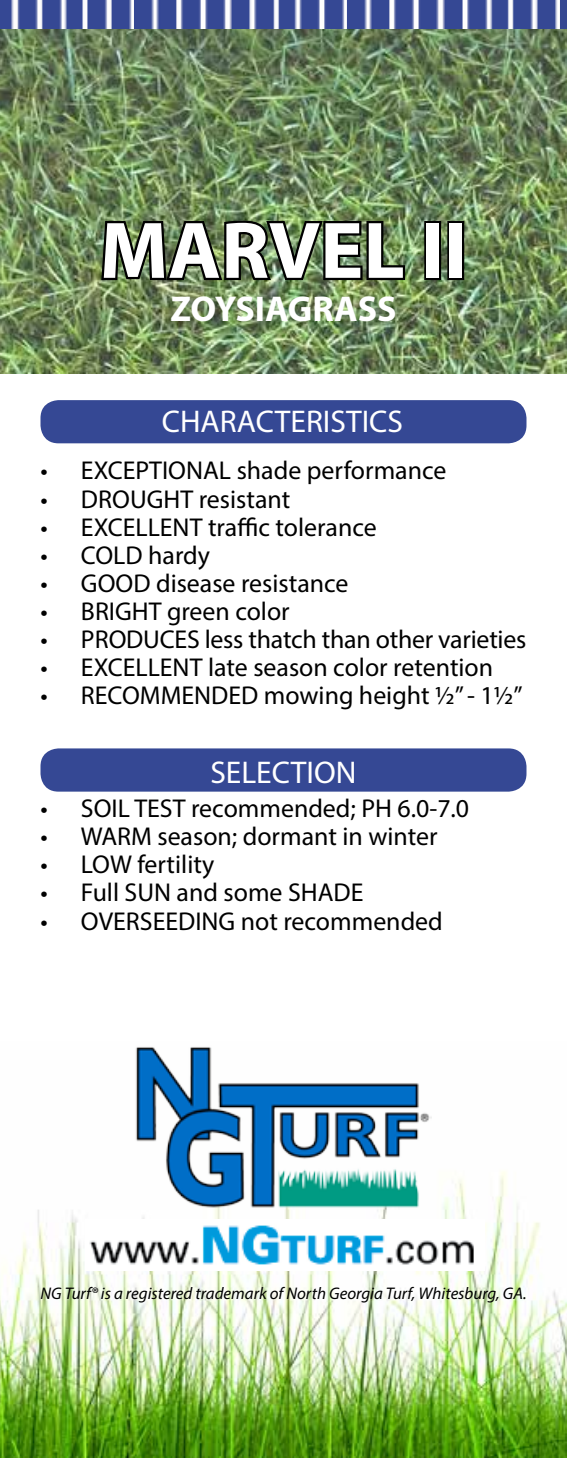
<style>
.page{position:relative;width:567px;height:1458px;background:#fff}
.page>*{position:absolute;margin:0;border:0;box-sizing:border-box;transform-origin:0 0}
.t1{font:700 81px "Myriad Pro";color:#fff}
.t2{font:700 36px "Myriad Pro";color:#fff}
.t3{font:31.5px "Myriad Pro";color:#fff}
.t4{font:25.88px "Myriad Pro";color:#000}
.t5{font:italic 16.88px "Myriad Pro";color:#000}
</style>
<div class="page">
<img style="left:0;top:28px;width:567px;height:346px">
<img style="left:0;top:0;width:135px;height:28px">
<img style="left:135px;top:0;width:212px;height:28px">
<img style="left:347px;top:0;width:211px;height:28px">
<img style="left:560px;top:0;width:7px;height:28px">
<img style="left:0;top:1171px;width:567px;height:287px">
<img style="left:99px;top:218px;width:308px;height:66px">
<div style="left:424px;top:221px;width:17px;height:59px;border:4px solid #000"></div>
<div style="left:447px;top:221px;width:17px;height:59px;border:4px solid #000"></div>
<img style="left:133px;top:1047px;width:299px;height:164px">
<div style="left:40px;top:400px;width:486px;height:43px;background:#354894;border-radius:18px"></div>
<img style="left:85px;top:1220px;width:400px;height:50px">
<div style="left:40px;top:748px;width:486px;height:44px;background:#354894;border-radius:18px"></div>
<h1 class="t1" style="left:100px;top:198px;width:369px">MARVEL II</h1>
<h2 class="t2" style="left:170px;top:285px;width:228px">ZOYSIAGRASS</h2>
<p class="t3" style="left:162px;top:402px;width:243px">CHARACTERISTICS</p>
<p class="t4" style="left:40px;top:455px;width:408px">• EXCEPTIONAL shade performance</p>
<p class="t4" style="left:40px;top:483px;width:251px">• DROUGHT resistant</p>
<p class="t4" style="left:40px;top:511px;width:338px">• EXCELLENT traffic tolerance</p>
<p class="t4" style="left:40px;top:539px;width:171px">• COLD hardy</p>
<p class="t4" style="left:40px;top:567px;width:310px">• GOOD disease resistance</p>
<p class="t4" style="left:40px;top:595px;width:251px">• BRIGHT green color</p>
<p class="t4" style="left:40px;top:624px;width:487px">• PRODUCES less thatch than other varieties</p>
<p class="t4" style="left:40px;top:652px;width:454px">• EXCELLENT late season color retention</p>
<p class="t4" style="left:40px;top:680px;width:484px">• RECOMMENDED mowing height ½” - 1½”</p>
<p class="t3" style="left:210px;top:753px;width:148px">SELECTION</p>
<p class="t4" style="left:40px;top:792px;width:430px">• SOIL TEST recommended; PH 6.0-7.0</p>
<p class="t4" style="left:40px;top:820px;width:399px">• WARM season; dormant in winter</p>
<p class="t4" style="left:40px;top:849px;width:175px">• LOW fertility</p>
<p class="t4" style="left:40px;top:877px;width:324px">• Full SUN and some SHADE</p>
<p class="t4" style="left:40px;top:905px;width:404px">• OVERSEEDING not recommended</p>
<p class="t5" style="left:40px;top:1283px;width:488px">NG Turf® is a registered trademark of North Georgia Turf, Whitesburg, GA.</p>
</div>
